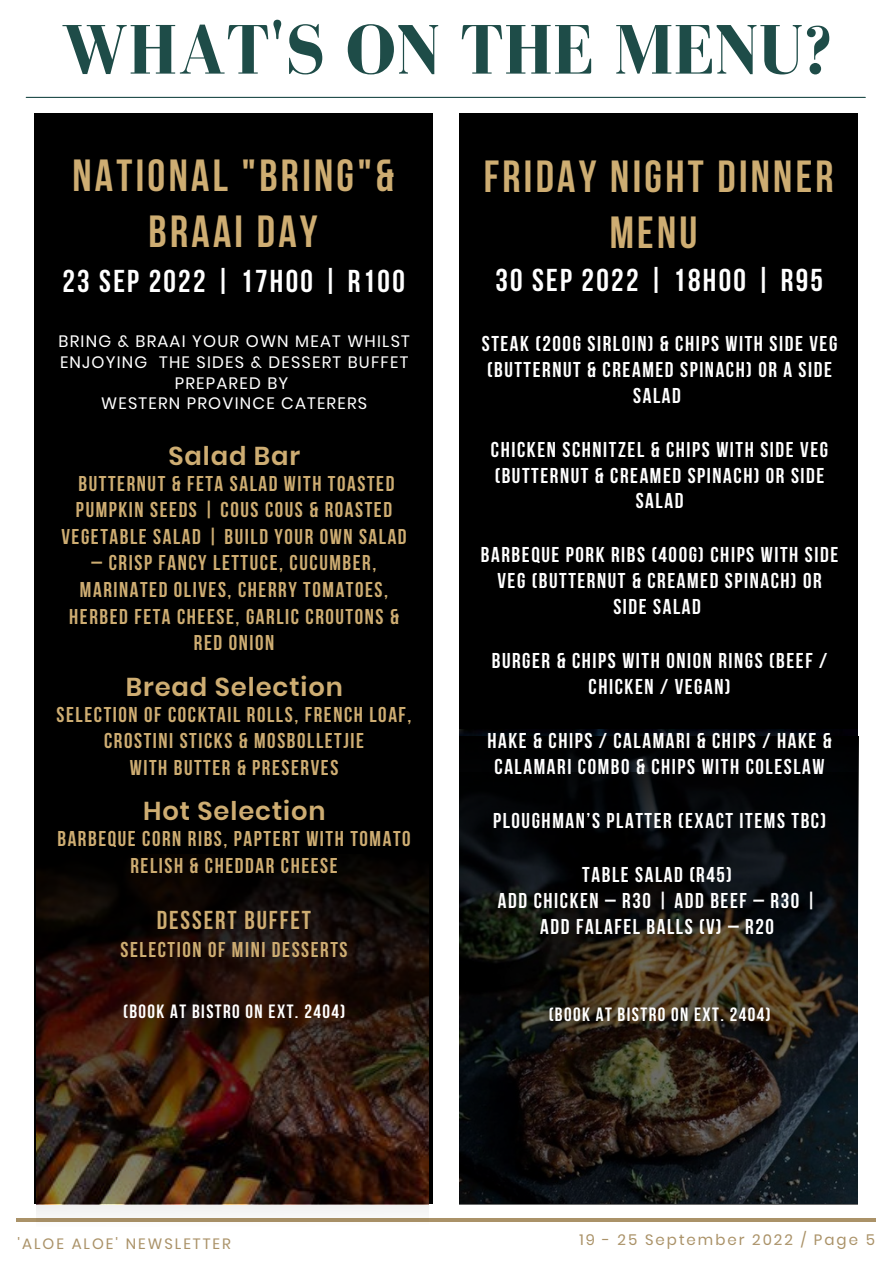
<style>
.page{position:relative;width:893px;height:1264px;background:#fff}
.page>*{position:absolute;margin:0;border:0;box-sizing:border-box;transform-origin:0 0}
.t1{font:700 72px "Bodoni FLF";color:#1e4c48}
.t2{font:700 44.85px/55.8px "Bebas Neue";letter-spacing:.075em;color:#cead72;text-align:center}
.t3{font:700 31.5px "Bebas Neue";letter-spacing:.075em;color:#fff}
.t4{font:600 25.8px "Poppins";letter-spacing:.035em;color:#cead72}
.t5{font:700 25.8px "Bebas Neue";letter-spacing:.075em;color:#cead72}
.t6{font:700 21.3px/25.8px "Bebas Neue";letter-spacing:.075em;color:#fff;text-align:center}
.t7{font:700 21.3px/26.5px "Bebas Neue";letter-spacing:.075em;color:#cead72;text-align:center}
.t8{font:700 19.2px "Bebas Neue";letter-spacing:.075em;color:#fff}
.t9{font:16.5px/20.5px "Poppins";letter-spacing:.075em;color:#fff;text-align:center}
.t10{font:15px "Poppins";letter-spacing:.135em;color:#aa9268}
</style>
<div class="page">
<hr style="left:17px;top:1218px;width:858px;height:3px;background:#aa9268">
<hr style="left:26px;top:97px;width:839px;height:1px;background:#1e4c48">
<div style="left:34px;top:113px;width:398px;height:1090px;background:#000"></div>
<svg style="left:36px;top:861px;width:392px;height:361px"></svg>
<div style="left:459px;top:113px;width:398px;height:1090px;background:#000"></div>
<div style="left:459px;top:736px;width:399px;height:196px;background:#000"></div>
<svg style="left:459px;top:771px;width:398px;height:433px"></svg>
<h1 class="t1" style="left:61px;top:11px;width:772px">WHAT'S ON THE MENU?</h1>
<h2 class="t2" style="left:72px;top:152px;width:323px">NATIONAL "BRING"&amp;<br>BRAAI DAY</h2>
<h3 class="t3" style="left:62px;top:268px;width:344px">23 SEP 2022 | 17H00 | R100</h3>
<p class="t9" style="left:59px;top:331px;width:353px">BRING &amp; BRAAI YOUR OWN MEAT WHILST<br>ENJOYING THE SIDES &amp; DESSERT BUFFET<br>PREPARED BY<br>WESTERN PROVINCE CATERERS</p>
<p class="t4" style="left:168px;top:438px;width:133px">Salad Bar</p>
<p class="t7" style="left:61px;top:472px;width:347px">BUTTERNUT &amp; FETA SALAD WITH TOASTED<br>PUMPKIN SEEDS | COUS COUS &amp; ROASTED<br>VEGETABLE SALAD | BUILD YOUR OWN SALAD</p>
<p class="t7" style="left:69px;top:552px;width:331px">– CRISP FANCY LETTUCE, CUCUMBER,<br>MARINATED OLIVES, CHERRY TOMATOES,<br>HERBED FETA CHEESE, GARLIC CROUTONS &amp;<br>RED ONION</p>
<p class="t4" style="left:126px;top:668px;width:218px">Bread Selection</p>
<p class="t7" style="left:57px;top:703px;width:356px">SELECTION OF COCKTAIL ROLLS, FRENCH LOAF,<br>CROSTINI STICKS &amp; MOSBOLLETJIE<br>WITH BUTTER &amp; PRESERVES</p>
<p class="t4" style="left:143px;top:793px;width:184px">Hot Selection</p>
<p class="t7" style="left:57px;top:827px;width:355px">BARBEQUE CORN RIBS, PAPTERT WITH TOMATO<br>RELISH &amp; CHEDDAR CHEESE</p>
<p class="t5" style="left:157px;top:909px;width:156px">DESSERT BUFFET</p>
<p class="t7" style="left:120px;top:938px;width:228px">SELECTION OF MINI DESSERTS</p>
<p class="t8" style="left:123px;top:1003px;width:223px">(BOOK AT BISTRO ON EXT. 2404)</p>
<h2 class="t2" style="left:483px;top:154px;width:351px;line-height:55.1px">FRIDAY NIGHT DINNER<br>MENU</h2>
<h3 class="t3" style="left:495px;top:268px;width:329px">30 SEP 2022 | 18H00 | R95</h3>
<p class="t6" style="left:481px;top:333px;width:357px">STEAK (200G SIRLOIN) &amp; CHIPS WITH SIDE VEG (BUTTERNUT &amp; CREAMED SPINACH) OR A SIDE<br>SALAD</p>
<p class="t6" style="left:491px;top:438px;width:339px">CHICKEN SCHNITZEL &amp; CHIPS WITH SIDE VEG (BUTTERNUT &amp; CREAMED SPINACH) OR SIDE<br>SALAD</p>
<p class="t6" style="left:481px;top:544px;width:359px">BARBEQUE PORK RIBS (400G) CHIPS WITH SIDE<br>VEG (BUTTERNUT &amp; CREAMED SPINACH) OR<br>SIDE SALAD</p>
<p class="t6" style="left:491px;top:650px;width:337px">BURGER &amp; CHIPS WITH ONION RINGS (BEEF /<br>CHICKEN / VEGAN)</p>
<p class="t6" style="left:487px;top:729px;width:345px">HAKE &amp; CHIPS / CALAMARI &amp; CHIPS / HAKE &amp;<br>CALAMARI COMBO &amp; CHIPS WITH COLESLAW</p>
<p class="t6" style="left:493px;top:809px;width:334px">PLOUGHMAN’S PLATTER (EXACT ITEMS TBC)</p>
<p class="t6" style="left:498px;top:863px;width:320px">TABLE SALAD (R45)<br>ADD CHICKEN – R30 | ADD BEEF – R30 |<br>ADD FALAFEL BALLS (V) – R20</p>
<p class="t8" style="left:548px;top:1006px;width:223px">(BOOK AT BISTRO ON EXT. 2404)</p>
<p class="t10" style="left:18px;top:1233px;width:215px">'ALOE ALOE' NEWSLETTER</p>
<p class="t10" style="left:579px;top:1229px;width:297px">19 - 25 September 2022 / Page 5</p>
</div>
